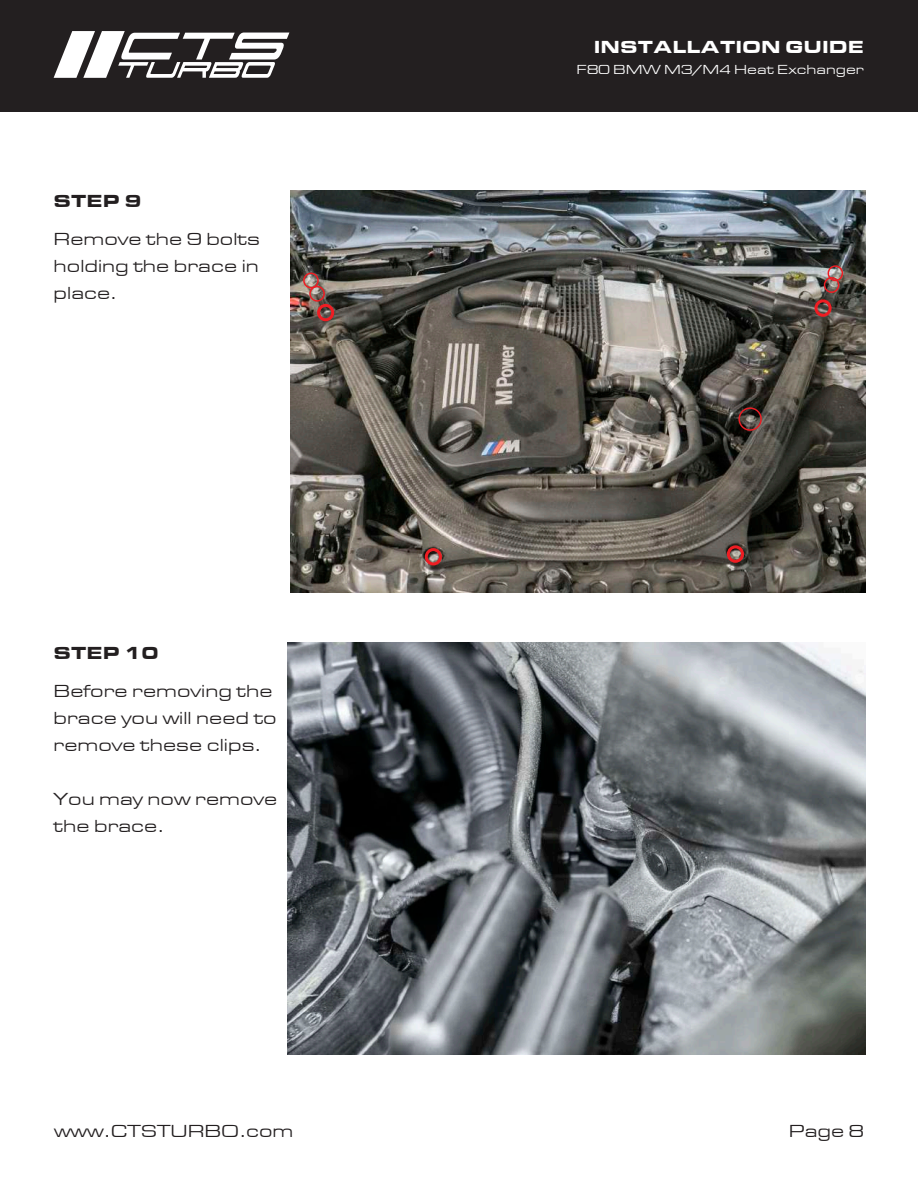
<style>
.page{position:relative;width:918px;height:1188px;background:#fff}
.page>*{position:absolute;margin:0;border:0;box-sizing:border-box;transform-origin:0 0}
.t1{font:18px/27px "Eurostile Extended";color:#231f20}
.t2{font:900 18px "Eurostile Extended";color:#fff}
.t3{font:900 18px "Eurostile Extended";color:#231f20}
.t4{font:13.5px "Eurostile Extended";color:#fff}
</style>
<div class="page">
<div style="left:0;top:0;width:918px;height:112px;background:#231f20"></div>
<svg style="left:54px;top:31px;width:235px;height:47px"></svg>
<img style="left:291px;top:191px;width:575px;height:401px">
<div style="left:303px;top:273px;width:16px;height:15px;border:2px solid #ee1d23;border-radius:50%"></div>
<div style="left:309px;top:286px;width:16px;height:16px;border:2px solid #ee1d23;border-radius:50%"></div>
<div style="left:317px;top:304px;width:17px;height:17px;border:3px solid #ee1d23;border-radius:50%"></div>
<div style="left:425px;top:548px;width:17px;height:18px;border:3px solid #ee1d23;border-radius:50%"></div>
<div style="left:727px;top:545px;width:17px;height:18px;border:3px solid #ee1d23;border-radius:50%"></div>
<div style="left:815px;top:299px;width:17px;height:18px;border:3px solid #ee1d23;border-radius:50%"></div>
<div style="left:824px;top:277px;width:15px;height:16px;border:2px solid #ee1d23;border-radius:50%"></div>
<div style="left:828px;top:265px;width:15px;height:16px;border:2px solid #ee1d23;border-radius:50%"></div>
<div style="left:738px;top:407px;width:24px;height:24px;border:2px solid #e81e24;border-radius:50%"></div>
<img style="left:287px;top:643px;width:579px;height:412px">
<p class="t2" style="left:594px;top:37px;width:272px">INSTALLATION GUIDE</p>
<p class="t3" style="left:54px;top:191px;width:89px">STEP 9</p>
<p class="t1" style="left:54px;top:226px;width:208px;text-align:justify">Remove the 9 bolts holding the brace in place.</p>
<p class="t3" style="left:54px;top:643px;width:107px">STEP 10</p>
<p class="t1" style="left:54px;top:678px;width:225px">Before removing the brace you will need to remove these clips.</p>
<p class="t1" style="left:54px;top:786px;width:225px">You may now remove the brace.</p>
<p class="t4" style="left:577px;top:62px;width:289px">F80 BMW M3/M4 Heat Exchanger</p>
<p class="t1" style="left:54px;top:1117px;width:241px">www.CTSTURBO.com</p>
<p class="t1" style="left:789px;top:1117px;width:77px">Page 8</p>
</div>
